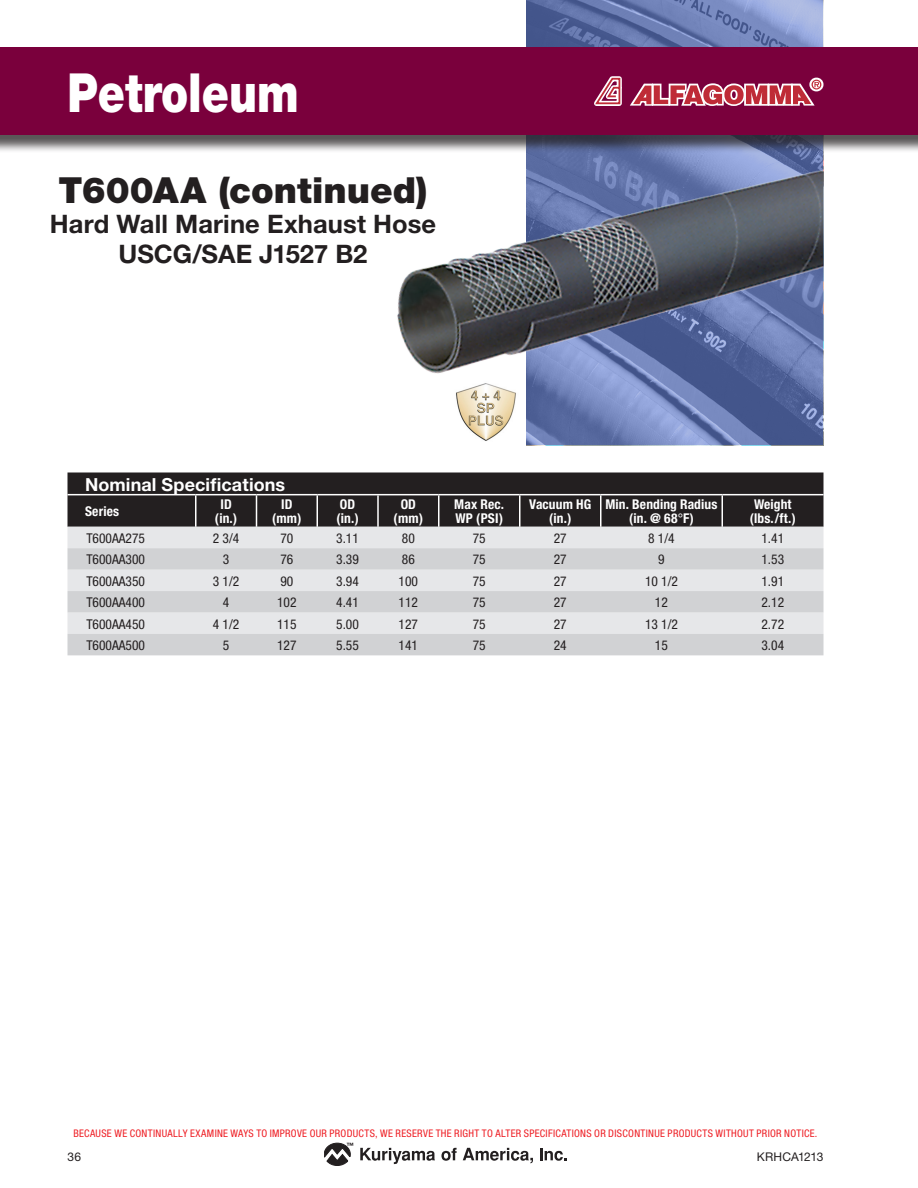
<style>
.page{position:relative;width:918px;height:1188px;background:#fff}
.page>*{position:absolute;margin:0;border:0;box-sizing:border-box;transform-origin:0 0}
.t1{font:900 54px "Helvetica Neue";color:#fff;scale:.8 1}
.t2{font:900 36px "Helvetica Neue";color:#231f20}
.t3{font:700 25.5px/30px "Helvetica Neue";letter-spacing:.005em;color:#231f20;text-align:center}
.t4{font:700 18px "Helvetica Neue";letter-spacing:.005em;color:#fff}
.t5{font:condensed 13.5px "Helvetica Neue";color:#231f20}
.t6{font:700 condensed 13.5px/13.5px "Helvetica Neue";letter-spacing:.01em;color:#fff;text-align:center}
.t7{font:12px "Helvetica Neue";color:#231f20}
.t8{font:condensed 10.5px "Helvetica Neue";letter-spacing:.03em;color:#ee1d23}
.t9{font:700 7.35px "Helvetica Neue";color:#231f20}
.s1{font-weight:400}
</style>
<div class="page">
<img style="left:526px;top:0;width:298px;height:446px">
<svg style="left:324px;top:1143px;width:27px;height:23px"></svg>
<svg style="left:360px;top:1148px;width:75px;height:16px"></svg>
<svg style="left:441px;top:1148px;width:16px;height:13px"></svg>
<svg style="left:463px;top:1148px;width:70px;height:15px"></svg>
<svg style="left:540px;top:1148px;width:27px;height:13px"></svg>
<svg style="left:68px;top:472px;width:756px;height:55px;background:#282526"></svg>
<div style="left:68px;top:527px;width:756px;height:21px;background:#e6e7e9"></div>
<svg style="left:68px;top:548px;width:756px;height:107px;background:#d9dadc"></svg>
<hr style="left:722px;top:495px;width:1px;height:32px;background:#fff">
<hr style="left:438px;top:495px;width:2px;height:32px;background:#fff">
<hr style="left:519px;top:495px;width:1px;height:32px;background:#fff">
<hr style="left:600px;top:495px;width:2px;height:32px;background:#fff">
<hr style="left:195px;top:495px;width:1px;height:32px;background:#fff">
<hr style="left:256px;top:495px;width:1px;height:32px;background:#fff">
<hr style="left:316px;top:495px;width:2px;height:32px;background:#fff">
<hr style="left:377px;top:495px;width:2px;height:32px;background:#fff">
<hr style="left:68px;top:494px;width:128px;height:1px;background:#fff">
<hr style="left:196px;top:494px;width:60px;height:1px;background:#fff">
<hr style="left:256px;top:494px;width:61px;height:1px;background:#fff">
<hr style="left:317px;top:494px;width:61px;height:1px;background:#fff">
<hr style="left:378px;top:494px;width:61px;height:1px;background:#fff">
<hr style="left:439px;top:494px;width:81px;height:1px;background:#fff">
<hr style="left:520px;top:494px;width:81px;height:1px;background:#fff">
<hr style="left:601px;top:494px;width:121px;height:1px;background:#fff">
<hr style="left:722px;top:494px;width:102px;height:1px;background:#fff">
<img style="left:397px;top:154px;width:427px;height:245px">
<img style="left:452px;top:378px;width:68px;height:63px">
<div style="left:0;top:50px;width:918px;height:104px;background:#231f20;opacity:.75"></div>
<div style="left:0;top:47px;width:918px;height:88px;background:#7a003c"></div>
<div style="left:809px;top:78px;width:14px;height:13px;border:8px solid #fff;border-radius:50%"></div>
<svg style="left:594px;top:76px;width:228px;height:30px"></svg>
<h1 class="t1" style="left:68px;top:60px;width:291px">Petroleum</h1>
<h2 class="t2" style="left:59px;top:169px;width:370px">T600AA (continued)</h2>
<h3 class="t3" style="left:50px;top:208px;width:388px">Hard Wall Marine Exhaust Hose<br>USCG/SAE J1527 B2</h3>
<h3 class="t4" style="left:85px;top:473px;width:202px">Nominal Specifications</h3>
<p class="t6" style="left:85px;top:504px;width:36px">Series</p>
<p class="t6" style="left:215px;top:497px;width:24px">ID (in.)</p>
<p class="t6" style="left:272px;top:497px;width:31px">ID (mm)</p>
<p class="t6" style="left:336px;top:497px;width:24px;text-align:left">OD (in.)</p>
<p class="t6" style="left:394px;top:497px;width:31px">OD (mm)</p>
<p class="t6" style="left:454px;top:497px;width:51px;text-align:left">Max Rec.<br>WP (PSI)</p>
<p class="t6" style="left:529px;top:497px;width:64px">Vacuum HG (in.)</p>
<p class="t6" style="left:606px;top:497px;width:113px">Min. Bending Radius (in. @ 68<span class="s1">°</span>F)</p>
<p class="t6" style="left:750px;top:497px;width:48px">Weight (lbs./ft.)</p>
<p class="t5" style="left:86px;top:530px;width:60px">T600AA275</p>
<p class="t5" style="left:213px;top:530px;width:28px">2 3/4</p>
<p class="t5" style="left:280px;top:530px;width:14px">70</p>
<p class="t5" style="left:336px;top:530px;width:24px">3.11</p>
<p class="t5" style="left:402px;top:530px;width:14px">80</p>
<p class="t5" style="left:473px;top:530px;width:14px">75</p>
<p class="t5" style="left:554px;top:530px;width:14px">27</p>
<p class="t5" style="left:648px;top:530px;width:28px">8 1/4</p>
<p class="t5" style="left:762px;top:530px;width:24px">1.41</p>
<p class="t5" style="left:86px;top:552px;width:60px">T600AA300</p>
<p class="t5" style="left:223px;top:552px;width:8px">3</p>
<p class="t5" style="left:280px;top:552px;width:14px">76</p>
<p class="t5" style="left:336px;top:552px;width:24px">3.39</p>
<p class="t5" style="left:402px;top:552px;width:14px">86</p>
<p class="t5" style="left:473px;top:552px;width:14px">75</p>
<p class="t5" style="left:554px;top:552px;width:14px">27</p>
<p class="t5" style="left:658px;top:552px;width:8px">9</p>
<p class="t5" style="left:762px;top:552px;width:24px">1.53</p>
<p class="t5" style="left:86px;top:573px;width:60px">T600AA350</p>
<p class="t5" style="left:213px;top:573px;width:28px">3 1/2</p>
<p class="t5" style="left:280px;top:573px;width:14px">90</p>
<p class="t5" style="left:336px;top:573px;width:24px">3.94</p>
<p class="t5" style="left:399px;top:573px;width:21px">100</p>
<p class="t5" style="left:473px;top:573px;width:14px">75</p>
<p class="t5" style="left:554px;top:573px;width:14px">27</p>
<p class="t5" style="left:645px;top:573px;width:34px">10 1/2</p>
<p class="t5" style="left:762px;top:573px;width:24px">1.91</p>
<p class="t5" style="left:86px;top:595px;width:60px">T600AA400</p>
<p class="t5" style="left:223px;top:595px;width:8px">4</p>
<p class="t5" style="left:277px;top:595px;width:21px">102</p>
<p class="t5" style="left:336px;top:595px;width:24px">4.41</p>
<p class="t5" style="left:399px;top:595px;width:21px">112</p>
<p class="t5" style="left:473px;top:595px;width:14px">75</p>
<p class="t5" style="left:554px;top:595px;width:14px">27</p>
<p class="t5" style="left:655px;top:595px;width:14px">12</p>
<p class="t5" style="left:762px;top:595px;width:24px">2.12</p>
<p class="t5" style="left:86px;top:616px;width:60px">T600AA450</p>
<p class="t5" style="left:213px;top:616px;width:28px">4 1/2</p>
<p class="t5" style="left:277px;top:616px;width:21px">115</p>
<p class="t5" style="left:336px;top:616px;width:24px">5.00</p>
<p class="t5" style="left:399px;top:616px;width:21px">127</p>
<p class="t5" style="left:473px;top:616px;width:14px">75</p>
<p class="t5" style="left:554px;top:616px;width:14px">27</p>
<p class="t5" style="left:645px;top:616px;width:34px">13 1/2</p>
<p class="t5" style="left:762px;top:616px;width:24px">2.72</p>
<p class="t5" style="left:86px;top:637px;width:60px">T600AA500</p>
<p class="t5" style="left:223px;top:637px;width:8px">5</p>
<p class="t5" style="left:277px;top:637px;width:21px">127</p>
<p class="t5" style="left:336px;top:637px;width:24px">5.55</p>
<p class="t5" style="left:399px;top:637px;width:21px">141</p>
<p class="t5" style="left:473px;top:637px;width:14px">75</p>
<p class="t5" style="left:554px;top:637px;width:14px">24</p>
<p class="t5" style="left:655px;top:637px;width:14px">15</p>
<p class="t5" style="left:762px;top:637px;width:24px">3.04</p>
<p class="t8" style="left:73px;top:1127px;width:13px">BECAUSE</p>
<p class="t8" style="left:114px;top:1127px;width:22px">WE CONTINUALL</p>
<p class="t8" style="left:183px;top:1127px;width:14px">Y EXAMINE</p>
<p class="t8" style="left:231px;top:1127px;width:117px">WAYSTO IMPROVEOU R PRODUCTS</p>
<p class="t8" style="left:375px;top:1127px;width:67px">, WE RESERVE THE</p>
<p class="t8" style="left:454px;top:1127px;width:12px">RIGHT</p>
<p class="t8" style="left:482px;top:1127px;width:20px">TO ALTE</p>
<p class="t8" style="left:516px;top:1127px;width:14px">R SPECIFICATIONS</p>
<p class="t8" style="left:594px;top:1127px;width:128px">OR DISCONTINUE PRODUCTS WITHOUT</p>
<p class="t8" style="left:757px;top:1127px;width:34px">PRIOR NOTICE</p>
<p class="t8" style="left:815px;top:1127px;width:4px">.</p>
<p class="t7" style="left:68px;top:1150px;width:15px">36</p>
<p class="t7" style="left:757px;top:1150px;width:68px">KRHCA1213</p>
<p class="t9" style="left:346px;top:1141px;width:9px">™</p>
</div>
